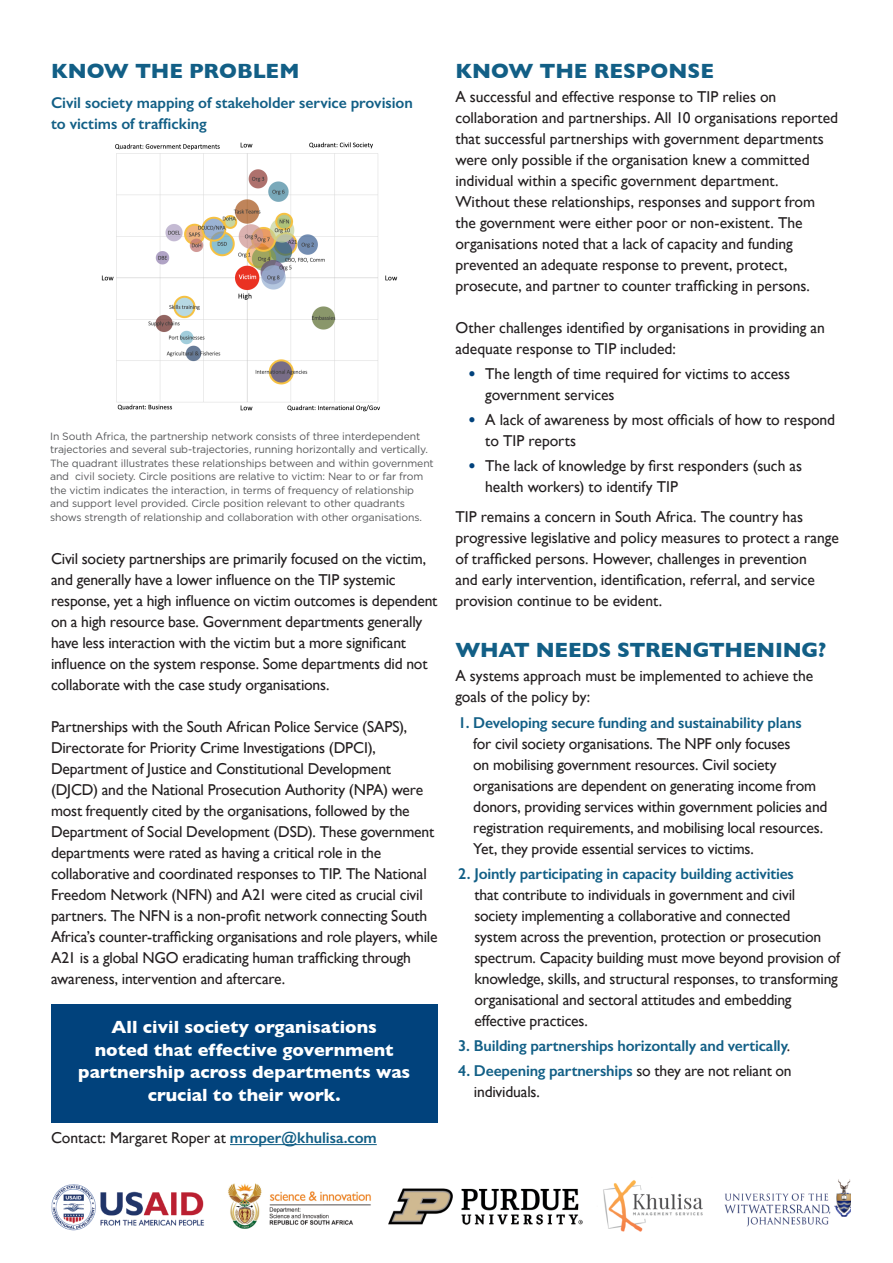
<style>
.page{position:relative;width:893px;height:1263px;background:#fff}
.page>*{position:absolute;margin:0;border:0;box-sizing:border-box;transform-origin:0 0}
.Subhead_Gotham{font:700 21px "Gill Sans";letter-spacing:-.01em;color:#125f86}
.Red_highlight_box{font:700 18px/22.5px "Gill Sans";color:#fff;text-align:center}
.Body_1{font:15.75px/21px "Gill Sans";letter-spacing:-.01em;color:#231f20}
.Body_1-2{font:600 15.75px/21px "Gill Sans";letter-spacing:-.005em;color:#125f86}
.t1{font:10.5px/13.5px "Gotham";letter-spacing:-.01em;color:#57585a}
.s1{font-weight:700;color:#01427c}
.s2{font-weight:600;color:#125f86}
.s3{font-weight:400;color:#231f20}
</style>
<div class="page">
<img style="left:51px;top:1179px;width:799px;height:53px">
<div style="left:51px;top:1004px;width:386px;height:118px;background:#01427c"></div>
<hr style="left:230px;top:1144px;width:147px;height:1px;background:#125f86">
<img style="left:101px;top:142px;width:297px;height:270px">
<p class="Subhead_Gotham" style="left:51px;top:54px;width:250px">KNOW THE PROBLEM</p>
<p class="Subhead_Gotham" style="left:455px;top:54px;width:260px">KNOW THE RESPONSE</p>
<p class="Body_1" style="left:455px;top:86px;width:384px">A successful and effective response to TIP relies on collaboration and partnerships. All 10 organisations reported that successful partnerships with government departments were only possible if the organisation knew a committed individual within a specific government department.<br>Without these relationships, responses and support from the government were either poor or non‑existent. The organisations noted that a lack of capacity and funding prevented an adequate response to prevent, protect, prosecute, and partner to counter trafficking in persons.</p>
<p class="Body_1" style="left:455px;top:317px;width:371px">Other challenges identified by organisations in providing an adequate response to TIP included:</p>
<p class="Body_1" style="left:485px;top:363px;width:306px;text-indent:-17px"><span class="s1">•</span> The length of time required for victims to access government services</p>
<p class="Body_1" style="left:485px;top:409px;width:351px;text-indent:-17px"><span class="s1">•</span> A lack of awareness by most officials of how to respond to TIP reports</p>
<p class="Body_1" style="left:485px;top:455px;width:319px;text-indent:-17px"><span class="s1">•</span> The lack of knowledge by first responders (such as health workers) to identify TIP</p>
<p class="Body_1" style="left:455px;top:506px;width:385px">TIP remains a concern in South Africa. The country has progressive legislative and policy measures to protect a range of trafficked persons. However, challenges in prevention<br>and early intervention, identification, referral, and service provision continue to be evident.</p>
<p class="Subhead_Gotham" style="left:455px;top:633px;width:372px">WHAT NEEDS STRENGTHENING?</p>
<p class="Body_1" style="left:455px;top:665px;width:359px">A systems approach must be implemented to achieve the goals of the policy by:</p>
<p class="Body_1" style="left:473px;top:711px;width:356px;text-indent:-15px"><span class="s2">1. Developing secure funding and sustainability plans<br></span>for civil society organisations. The NPF only focuses<br>on mobilising government resources. Civil society organisations are dependent on generating income from donors, providing services within government policies and registration requirements, and mobilising local resources.<br>Yet, they provide essential services to victims.</p>
<p class="Body_1" style="left:474px;top:863px;width:367px;text-indent:-16px"><span class="s2">2. Jointly participating in capacity building activities<br></span>that contribute to individuals in government and civil society implementing a collaborative and connected<br>system across the prevention, protection or prosecution spectrum. Capacity building must move beyond provision of knowledge, skills, and structural responses, to transforming organisational and sectoral attitudes and embedding effective practices.</p>
<p class="Body_1-2" style="left:458px;top:1035px;width:334px">3. Building partnerships horizontally and vertically<span class="s3">.</span></p>
<p class="Body_1" style="left:474px;top:1060px;width:319px;text-indent:-16px"><span class="s2">4. Deepening partnerships</span> so they are not reliant on individuals.</p>
<p class="Body_1-2" style="left:51px;top:92px;width:363px">Civil society mapping of stakeholder service provision to victims of trafficking</p>
<p class="t1" style="left:50px;top:429px;width:385px">In South Africa, the partnership network consists of three interdependent trajectories and several sub-trajectories, running horizontally and vertically.<br>The quadrant illustrates these relationships between and within government and civil society. Circle positions are relative to victim: Near to or far from the victim indicates the interaction, in terms of frequency of relationship and support level provided. Circle position relevant to other quadrants shows strength of relationship and collaboration with other organisations.</p>
<p class="Body_1" style="left:51px;top:548px;width:388px">Civil society partnerships are primarily focused on the victim, and generally have a lower influence on the TIP systemic response, yet a high influence on victim outcomes is dependent on a high resource base. Government departments generally have less interaction with the victim but a more significant influence on the system response. Some departments did not collaborate with the case study organisations.</p>
<p class="Body_1" style="left:51px;top:716px;width:388px">Partnerships with the South African Police Service (SAPS), Directorate for Priority Crime Investigations (DPCI), Department of Justice and Constitutional Development (DJCD) and the National Prosecution Authority (NPA) were most frequently cited by the organisations, followed by the Department of Social Development (DSD). These government departments were rated as having a critical role in the collaborative and coordinated responses to TIP. The National Freedom Network (NFN) and A21 were cited as crucial civil partners. The NFN is a non-profit network connecting South Africa’s counter-trafficking organisations and role players, while A21 is a global NGO eradicating human trafficking through awareness, intervention and aftercare.</p>
<p class="Red_highlight_box" style="left:78px;top:1016px;width:334px">All civil society organisations<br>noted that effective government partnership across departments was crucial to their work.</p>
<p class="Body_1" style="left:51px;top:1127px;width:327px">Contact: Margaret Roper at <span class="s2">mroper@khulisa.com</span></p>
</div>
